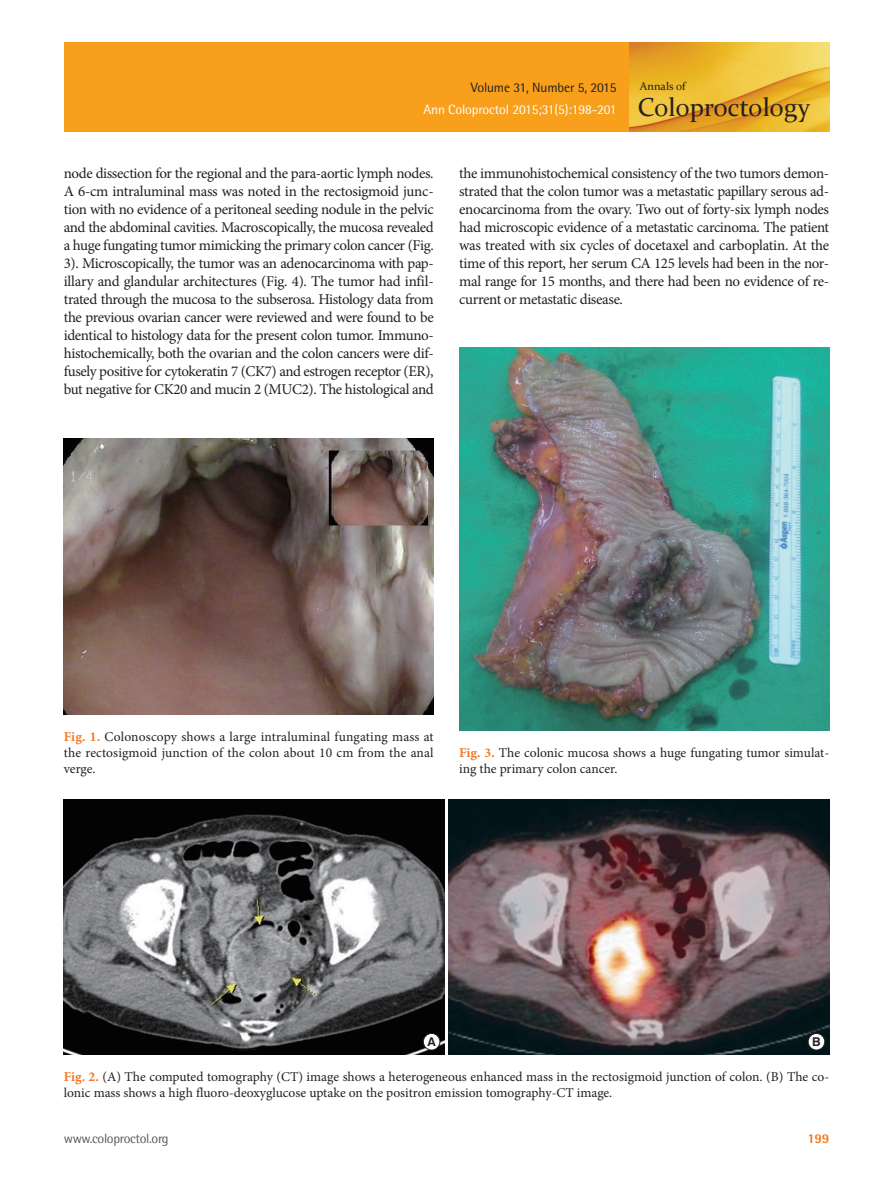
<style>
.page{position:relative;width:893px;height:1191px;background:#fff}
.page>*{position:absolute;margin:0;border:0;box-sizing:border-box;transform-origin:0 0}
.t1{font:25.95px "Constantia";color:#231f20}
.본문{font:15px/18px "Minion Pro";letter-spacing:-.025em;color:#231f20;text-align:justify}
.표그림설명{font:13.5px/16.2px "Minion Pro";color:#231f20}
.t2{font:13.5px "Rotis Semi Sans Std";letter-spacing:-.01em;color:#fff}
.t3{font:13.5px "Rotis Semi Sans Std";letter-spacing:-.01em;color:#231f20}
.t4{font:13.5px "Rotis Semi Sans Std";letter-spacing:-.025em;color:#57585a}
.t5{font:800 13.5px "Rotis Semi Sans Std";color:#f47721}
.t6{font:700 12.15px "Swiss 721 BT";color:#231f20}
.t7{font:11.25px "Constantia";color:#231f20}
.s1{font-weight:700;color:#f47721}
</style>
<div class="page">
<div style="left:64px;top:43px;width:565px;height:89px;background:#f89f1c"></div>
<img style="left:629px;top:43px;width:200px;height:89px">
<img style="left:64px;top:799px;width:380px;height:255px">
<img style="left:449px;top:799px;width:380px;height:255px">
<img style="left:64px;top:438px;width:370px;height:276px">
<img style="left:459px;top:348px;width:370px;height:382px">
<div style="left:423px;top:1033px;width:17px;height:17px;background:#fff;border-radius:50%"></div>
<div style="left:423px;top:1033px;width:17px;height:17px;border:1px solid #231f20;border-radius:50%"></div>
<div style="left:808px;top:1033px;width:17px;height:17px;background:#fff;border-radius:50%"></div>
<div style="left:808px;top:1033px;width:17px;height:17px;border:1px solid #231f20;border-radius:50%"></div>
<p class="t3" style="left:471px;top:80px;width:147px">Volume 31, Number 5, 2015</p>
<p class="t2" style="left:424px;top:102px;width:195px">Ann Coloproctol 2015;31(5):198-201</p>
<p class="t7" style="left:640px;top:79px;width:47px">Annals of</p>
<p class="t1" style="left:638px;top:90px;width:174px">Coloproctology</p>
<p class="본문" style="left:64px;top:164px;width:372px">node dissection for the regional and the para-aortic lymph nodes.<br>A 6-cm intraluminal mass was noted in the rectosigmoid junc&shy;tion with no evidence of a peritoneal seeding nodule in the pelvic and the abdominal cavities. Macroscopically, the mucosa revealed a huge fungating tumor mimicking the primary colon cancer (Fig.<br>3). Microscopically, the tumor was an adenocarcinoma with pap&shy;illary and glandular architectures (Fig. 4). The tumor had infil&shy;trated through the mucosa to the subserosa. Histology data from the previous ovarian cancer were reviewed and were found to be identical to histology data for the present colon tumor. Immuno&shy;histochemically, both the ovarian and the colon cancers were dif&shy;fusely positive for cytokeratin 7 (CK7) and estrogen receptor (ER), but negative for CK20 and mucin 2 (MUC2). The histological and</p>
<p class="본문" style="left:459px;top:164px;width:372px">the immunohistochemical consistency of the two tumors demon&shy;strated that the colon tumor was a metastatic papillary serous ad&shy;enocarcinoma from the ovary. Two out of forty-six lymph nodes had microscopic evidence of a metastatic carcinoma. The patient was treated with six cycles of docetaxel and carboplatin. At the time of this report, her serum CA 125 levels had been in the nor&shy;mal range for 15 months, and there had been no evidence of re&shy;current or metastatic disease.</p>
<p class="표그림설명" style="left:64px;top:728px;width:371px;text-align:justify"><span class="s1">Fig. 1.</span> Colonoscopy shows a large intraluminal fungating mass at the rectosigmoid junction of the colon about 10 cm from the anal verge.</p>
<p class="표그림설명" style="left:459px;top:744px;width:371px"><span class="s1">Fig. 3.</span> The colonic mucosa shows a huge fungating tumor simulat&shy;ing the primary colon cancer.</p>
<p class="t6" style="left:427px;top:1034px;width:10px">A</p>
<p class="t6" style="left:812px;top:1034px;width:10px">B</p>
<p class="표그림설명" style="left:64px;top:1068px;width:767px"><span class="s1">Fig. 2.</span> (A) The computed tomography (CT) image shows a heterogeneous enhanced mass in the rectosigmoid junction of colon. (B) The co&shy;lonic mass shows a high fluoro-deoxyglucose uptake on the positron emission tomography-CT image.</p>
<p class="t4" style="left:64px;top:1130px;width:106px">www.coloproctol.org</p>
<p class="t5" style="left:807px;top:1129px;width:23px">199</p>
</div>
